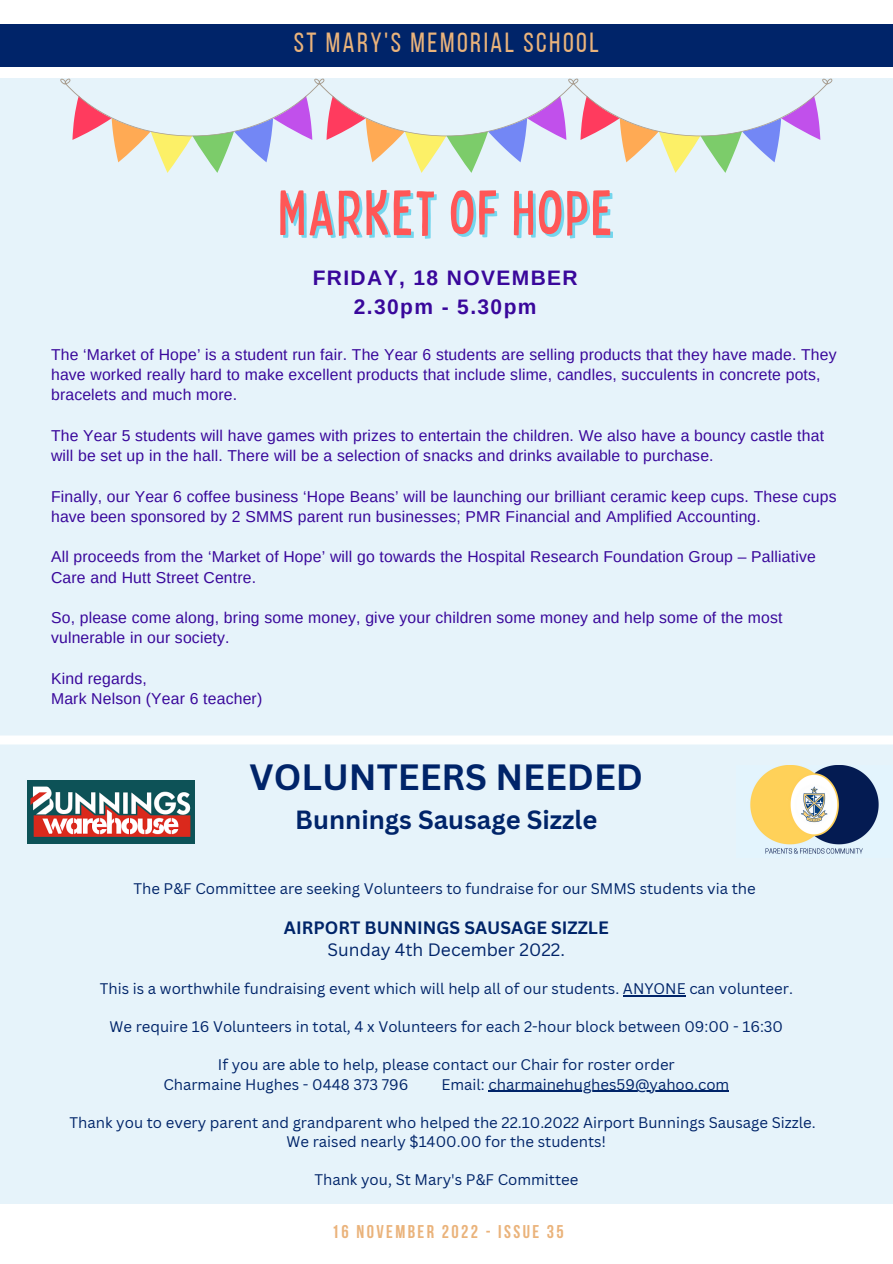
<style>
.page{position:relative;width:893px;height:1264px;background:#fff}
.page>*{position:absolute;margin:0;border:0;box-sizing:border-box;transform-origin:0 0}
.t1{font:condensed 63px "Bobby Jones";letter-spacing:.045em;color:#ff5757}
.t2{font:700 35.55px "Canva Sans";color:#002469}
.t3{font:27.6px "Bebas Neue";letter-spacing:.09em;color:#eab37b}
.t4{font:700 25.65px "Canva Sans";color:#002469}
.t5{font:700 21px/29.2px "Arimo";letter-spacing:.065em;color:#39079b;text-align:center}
.t6{font:700 18.45px "Bebas Neue";letter-spacing:.13em;color:#eab37b}
.t7{font:700 17.4px "Canva Sans";color:#002469}
.t8{font:17.4px "Canva Sans";color:#002469}
.t9{font:15.75px/20.2px "Arimo";letter-spacing:.01em;color:#39079b}
.t10{font:15px/19px "Canva Sans";color:#002469}
</style>
<div class="page">
<div style="left:0;top:24px;width:892px;height:43px;background:#002469"></div>
<div style="left:0;top:78px;width:892px;height:1126px;background:#e6f3fa"></div>
<svg style="left:60px;top:78px;width:772px;height:95px"></svg>
<div style="left:0;top:735px;width:892px;height:9px;background:#fff"></div>
<hr style="left:623px;top:995px;width:62px;height:1px;background:#002469">
<hr style="left:488px;top:1090px;width:241px;height:1px;background:#002469">
<img style="left:27px;top:780px;width:167px;height:63px">
<img style="left:750px;top:765px;width:129px;height:89px">
<h3 class="t3" style="left:294px;top:31px;width:306px">ST MARY'S MEMORIAL SCHOOL</h3>
<h1 class="t1" style="left:278px;top:172px;width:335px">MARKET OF HOPE</h1>
<h3 class="t5" style="left:312px;top:263px;width:266px">FRIDAY, 18 NOVEMBER<br>2.30pm - 5.30pm</h3>
<p class="t9" style="left:51px;top:344px;width:787px">The ‘Market of Hope’ is a student run fair. The Year 6 students are selling products that they have made. They have worked really hard to make excellent products that include slime, candles, succulents in concrete pots, bracelets and much more.</p>
<p class="t9" style="left:51px;top:425px;width:774px">The Year 5 students will have games with prizes to entertain the children. We also have a bouncy castle that will be set up in the hall. There will be a selection of snacks and drinks available to purchase.</p>
<p class="t9" style="left:51px;top:486px;width:787px">Finally, our Year 6 coffee business ‘Hope Beans’ will be launching our brilliant ceramic keep cups. These cups have been sponsored by 2 SMMS parent run businesses; PMR Financial and Amplified Accounting.</p>
<p class="t9" style="left:51px;top:547px;width:766px">All proceeds from the ‘Market of Hope’ will go towards the Hospital Research Foundation Group – Palliative<br>Care and Hutt Street Centre.</p>
<p class="t9" style="left:51px;top:607px;width:733px">So, please come along, bring some money, give your children some money and help some of the most vulnerable in our society.</p>
<p class="t9" style="left:51px;top:668px;width:213px">Kind regards,<br>Mark Nelson (Year 6 teacher)</p>
<h2 class="t2" style="left:250px;top:752px;width:395px">VOLUNTEERS NEEDED</h2>
<h3 class="t4" style="left:295px;top:801px;width:304px">Bunnings Sausage Sizzle</h3>
<p class="t10" style="left:133px;top:878px;width:623px">The P&amp;F Committee are seeking Volunteers to fundraise for our SMMS students via the</p>
<p class="t7" style="left:284px;top:915px;width:326px">AIRPORT BUNNINGS SAUSAGE SIZZLE</p>
<p class="t8" style="left:327px;top:937px;width:239px">Sunday 4th December 2022.</p>
<p class="t10" style="left:100px;top:978px;width:694px">This is a worthwhile fundraising event which will help all of our students. ANYONE can volunteer.</p>
<p class="t10" style="left:109px;top:1016px;width:675px">We require 16 Volunteers in total, 4 x Volunteers for each 2-hour block between 09:00 - 16:30</p>
<p class="t10" style="left:163px;top:1055px;width:513px;text-indent:55px">If you are able to help, please contact our Chair for roster order<br>Charmaine Hughes - 0448 373 796</p>
<p class="t10" style="left:441px;top:1074px;width:289px">Email: charmainehughes59@yahoo.com</p>
<p class="t10" style="left:70px;top:1112px;width:747px;text-align:center">Thank you to every parent and grandparent who helped the 22.10.2022 Airport Bunnings Sausage Sizzle.<br>We raised nearly $1400.00 for the students!</p>
<p class="t10" style="left:314px;top:1169px;width:265px">Thank you, St Mary's P&amp;F Committee</p>
<p class="t6" style="left:332px;top:1224px;width:233px">16 NOVEMBER 2022 - ISSUE 35</p>
</div>
